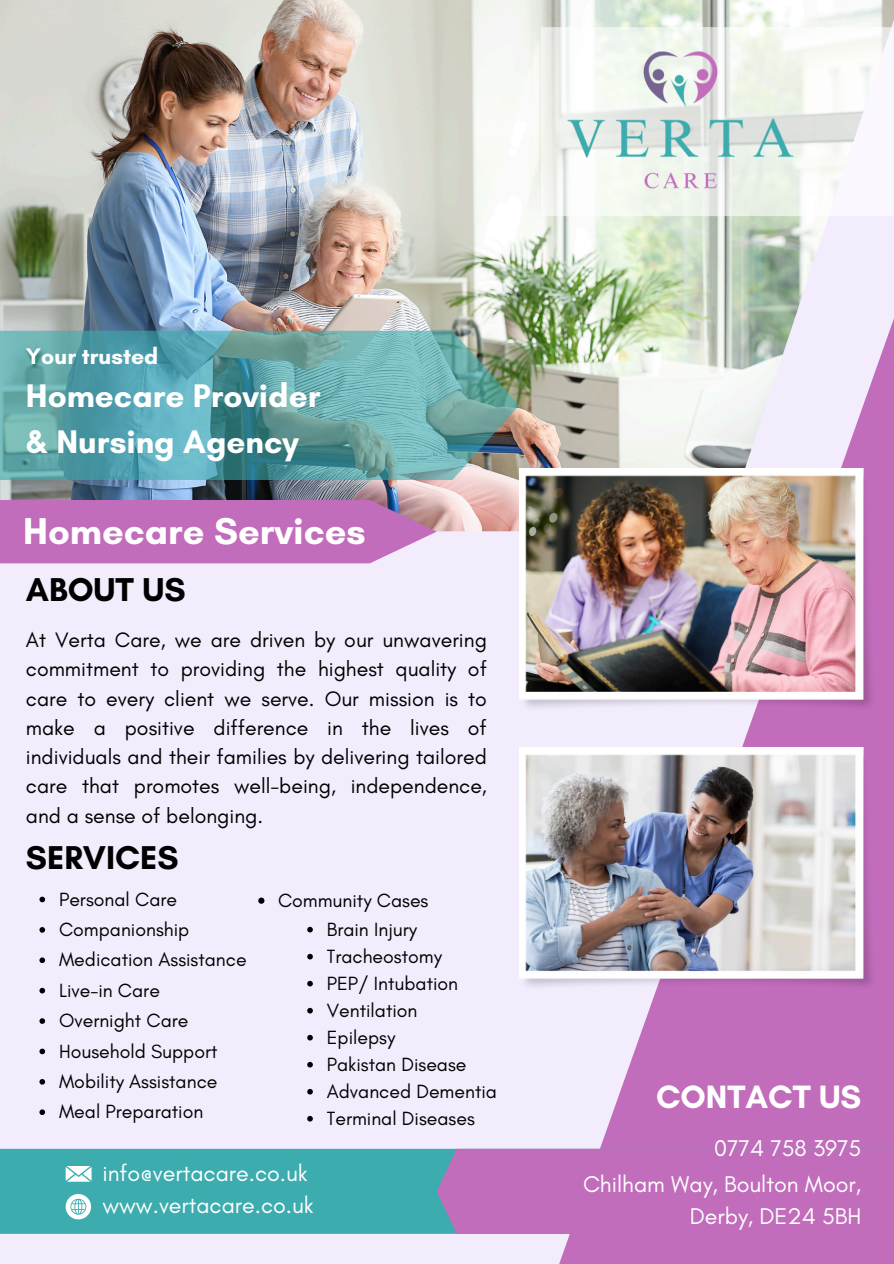
<style>
.page{position:relative;width:894px;height:1264px;background:#fff}
.page>*{position:absolute;margin:0;border:0;box-sizing:border-box;transform-origin:0 0}
.t1{font:700 38.1px "Glacial Indifference";color:#fff}
.t2{font:700 33.6px "Glacial Indifference";color:#000}
.t3{font:700 33.3px/46.3px "Glacial Indifference";color:#fff}
.t4{font:700 33px "Glacial Indifference";color:#fff}
.t5{font:23.25px/31.5px "Glacial Indifference";color:#fff;text-align:right}
.t6{font:700 22.95px "Glacial Indifference";color:#fff}
.t7{font:21.3px/29.2px "Glacial Indifference";color:#000;text-align:justify}
.t8{font:19.5px "Glacial Indifference";color:#000}
</style>
<div class="page">
<div style="left:0;top:0;width:893px;height:1263px;background:#f3ecfd"></div>
<svg style="left:481px;top:531px;width:412px;height:732px;fill:#c26cbc"></svg>
<img style="left:1px;top:0;width:892px;height:531px">
<div style="left:0;top:1148px;width:436px;height:85px;background:#3cacae"></div>
<div style="left:436px;top:1148px;width:457px;height:85px;background:#c26cbc"></div>
<img style="left:519px;top:468px;width:357px;height:244px">
<img style="left:519px;top:747px;width:357px;height:244px">
<svg style="left:0;top:500px;width:436px;height:63px;background:#c271bc"></svg>
<svg style="left:0;top:331px;width:519px;height:149px;background:#63a3a7"></svg>
<svg style="left:66px;top:1165px;width:25px;height:16px"></svg>
<svg style="left:66px;top:1193px;width:25px;height:26px"></svg>
<svg style="left:540px;top:27px;width:353px;height:189px;fill:#faf7fc"></svg>
<img style="left:508px;top:37px;width:343px;height:171px">
<svg style="left:39px;top:896px;width:6px;height:6px"></svg>
<svg style="left:39px;top:927px;width:6px;height:5px"></svg>
<svg style="left:39px;top:957px;width:6px;height:6px"></svg>
<svg style="left:39px;top:987px;width:6px;height:6px"></svg>
<svg style="left:39px;top:1018px;width:6px;height:5px"></svg>
<svg style="left:39px;top:1048px;width:6px;height:6px"></svg>
<svg style="left:39px;top:1079px;width:6px;height:5px"></svg>
<svg style="left:39px;top:1109px;width:6px;height:5px"></svg>
<svg style="left:258px;top:897px;width:6px;height:6px"></svg>
<svg style="left:307px;top:926px;width:6px;height:6px"></svg>
<svg style="left:307px;top:953px;width:6px;height:6px"></svg>
<svg style="left:307px;top:980px;width:6px;height:6px"></svg>
<svg style="left:307px;top:1007px;width:6px;height:6px"></svg>
<svg style="left:307px;top:1034px;width:6px;height:6px"></svg>
<svg style="left:307px;top:1061px;width:6px;height:6px"></svg>
<svg style="left:307px;top:1088px;width:6px;height:6px"></svg>
<svg style="left:307px;top:1116px;width:6px;height:5px"></svg>
<p class="t6" style="left:26px;top:342px;width:134px">Your trusted</p>
<p class="t3" style="left:26px;top:372px;width:296px">Homecare Provider &amp; Nursing Agency</p>
<p class="t1" style="left:23px;top:508px;width:344px">Homecare Services</p>
<p class="t2" style="left:26px;top:568px;width:161px">ABOUT US</p>
<p class="t7" style="left:26px;top:625px;width:462px">At Verta Care, we are driven by our unwavering commitment to providing the highest quality of care to every client we serve. Our mission is to make a positive difference in the lives of individuals and their families by delivering tailored care that promotes well-being, independence, and a sense of belonging.</p>
<p class="t2" style="left:26px;top:837px;width:154px">SERVICES</p>
<h1 class="t8" style="left:59px;top:887px;width:119px">Personal Care</h1>
<h2 class="t8" style="left:59px;top:917px;width:132px">Companionship</h2>
<h4 class="t8" style="left:59px;top:947px;width:189px">Medication Assistance</h4>
<h2 class="t8" style="left:59px;top:978px;width:102px">Live-in Care</h2>
<p class="t8" style="left:59px;top:1008px;width:131px">Overnight Care</p>
<p class="t8" style="left:59px;top:1039px;width:160px">Household Support</p>
<p class="t8" style="left:59px;top:1069px;width:160px">Mobility Assistance</p>
<p class="t8" style="left:59px;top:1099px;width:146px">Meal Preparation</p>
<p class="t8" style="left:278px;top:888px;width:152px">Community Cases</p>
<p class="t8" style="left:327px;top:917px;width:92px">Brain Injury</p>
<p class="t8" style="left:327px;top:944px;width:117px">Tracheostomy</p>
<p class="t8" style="left:327px;top:971px;width:133px">PEP/ Intubation</p>
<p class="t8" style="left:327px;top:998px;width:92px">Ventilation</p>
<p class="t8" style="left:327px;top:1025px;width:70px">Epilepsy</p>
<p class="t8" style="left:327px;top:1052px;width:141px">Pakistan Disease</p>
<p class="t8" style="left:327px;top:1079px;width:171px">Advanced Dementia</p>
<p class="t8" style="left:327px;top:1106px;width:149px">Terminal Diseases</p>
<h4 class="t5" style="left:102px;top:1156px;width:207px">info@vertacare.co.uk</h4>
<h2 class="t5" style="left:102px;top:1188px;width:213px">www.vertacare.co.uk</h2>
<p class="t4" style="left:656px;top:1076px;width:207px">CONTACT US</p>
<p class="t5" style="left:714px;top:1131px;width:149px">0774 758 3975</p>
<p class="t5" style="left:583px;top:1168px;width:280px">Chilham Way, Boulton Moor,<br>Derby, DE24 5BH</p>
</div>
